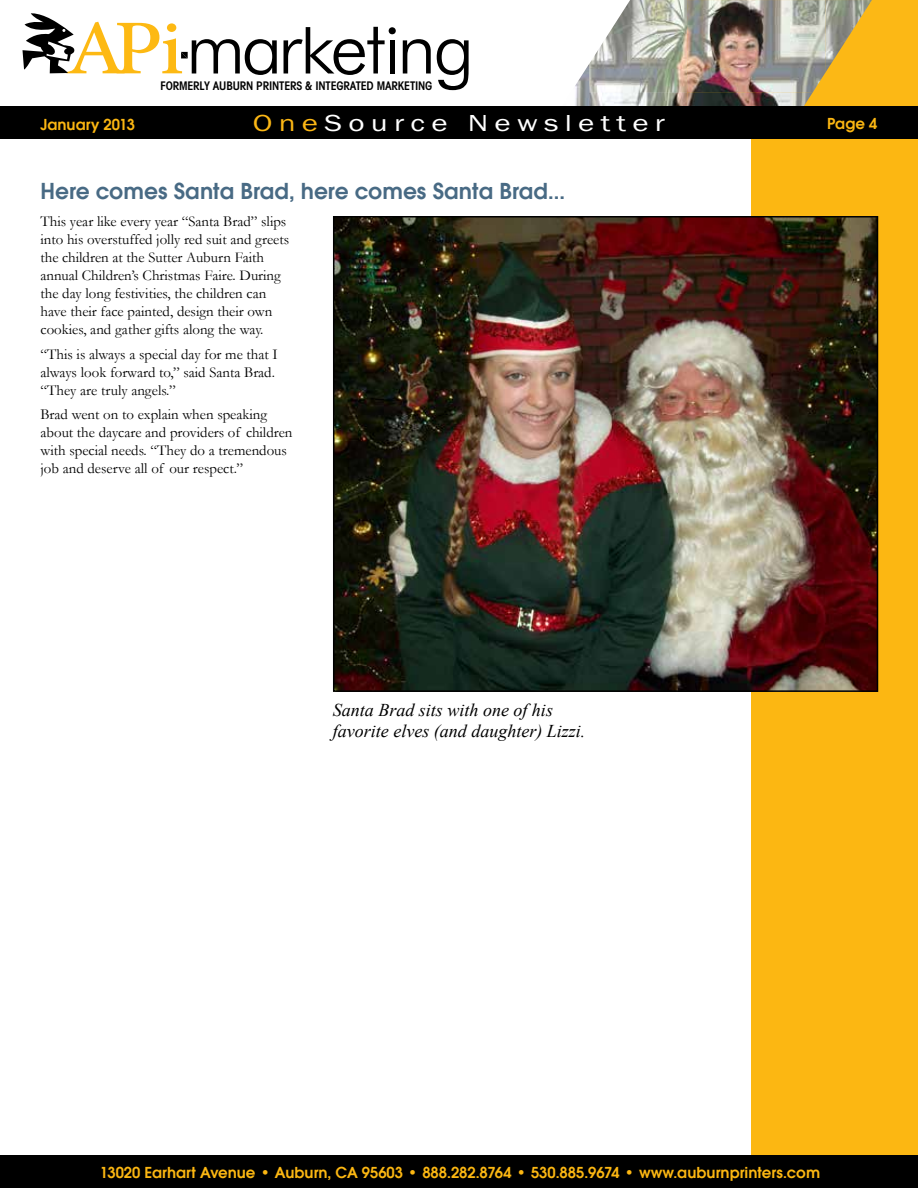
<style>
.page{position:relative;width:918px;height:1188px;background:#fff}
.page>*{position:absolute;margin:0;border:0;box-sizing:border-box;transform-origin:0 0}
.t1{font:600 24px "Avant Gar Got Itc TEE";color:#486a84}
.t2{font:24px "Franklin Gothic";letter-spacing:.2em;color:#fff;scale:1.3 1}
.t3{font:italic 18px/21.6px "Times New Roman";color:#000}
.t4{font:600 16.5px "Avant Gar Got Itc TEE";color:#fcb712}
.t5{font:15px/18px "Garamond";color:#000}
.t6{font:600 condensed 11.85px "Avant Garde";letter-spacing:-.015em;color:#000}
.s1{color:#fcb715}
</style>
<div class="page">
<div style="left:752px;top:138px;width:166px;height:1050px;background:#fcb712"></div>
<img style="left:336px;top:219px;width:539px;height:470px">
<div style="left:333px;top:216px;width:545px;height:476px;border:2px solid #000"></div>
<div style="left:687px;top:0;width:231px;height:139px;background:#fcb815"></div>
<img style="left:589px;top:0;width:237px;height:93px">
<img style="left:541px;top:64px;width:48px;height:43px">
<img style="left:589px;top:93px;width:98px;height:14px">
<img style="left:826px;top:0;width:46px;height:72px">
<img style="left:687px;top:92px;width:126px;height:15px">
<div style="left:0;top:107px;width:918px;height:32px;background:#000"></div>
<svg style="left:284px;top:27px;width:112px;height:48px"></svg>
<div style="left:390px;top:40px;width:5px;height:33px;background:#000"></div>
<svg style="left:403px;top:39px;width:28px;height:34px"></svg>
<svg style="left:437px;top:39px;width:32px;height:51px"></svg>
<svg style="left:23px;top:13px;width:254px;height:62px"></svg>
<div style="left:0;top:1155px;width:918px;height:33px;background:#000"></div>
<p class="t6" style="left:161px;top:79px;width:273px">FORMERLY AUBURN PRINTERS &amp; INTEGRATED MARKETING</p>
<h1 class="t2" style="left:253px;top:108px;width:319px"><span class="s1">One</span>Source Newsletter</h1>
<p class="t4" style="left:40px;top:115px;width:96px">January 2013</p>
<p class="t4" style="left:827px;top:114px;width:52px">Page 4</p>
<h1 class="t1" style="left:40px;top:177px;width:526px">Here comes Santa Brad, here comes Santa Brad...</h1>
<p class="t5" style="left:40px;top:212px;width:250px">This year like every year “Santa Brad” slips into his overstuffed jolly red suit and greets the children at the Sutter Auburn Faith annual Children’s Christmas Faire. During the day long festivities, the children can have their face painted, design their own cookies, and gather gifts along the way.</p>
<p class="t5" style="left:40px;top:344px;width:239px">“This is always a special day for me that I always look forward to,” said Santa Brad. “They are truly angels.”</p>
<p class="t5" style="left:40px;top:405px;width:254px">Brad went on to explain when speaking about the daycare and providers of children with special needs. “They do a tremendous job and deserve all of our respect.”</p>
<p class="t3" style="left:333px;top:698px;width:254px">Santa Brad sits with one of his favorite elves (and daughter) Lizzi.</p>
<p class="t4" style="left:100px;top:1163px;width:722px">13020 Earhart Avenue • Auburn, CA 95603 • 888.282.8764 • 530.885.9674 • www.auburnprinters.com</p>
</div>
